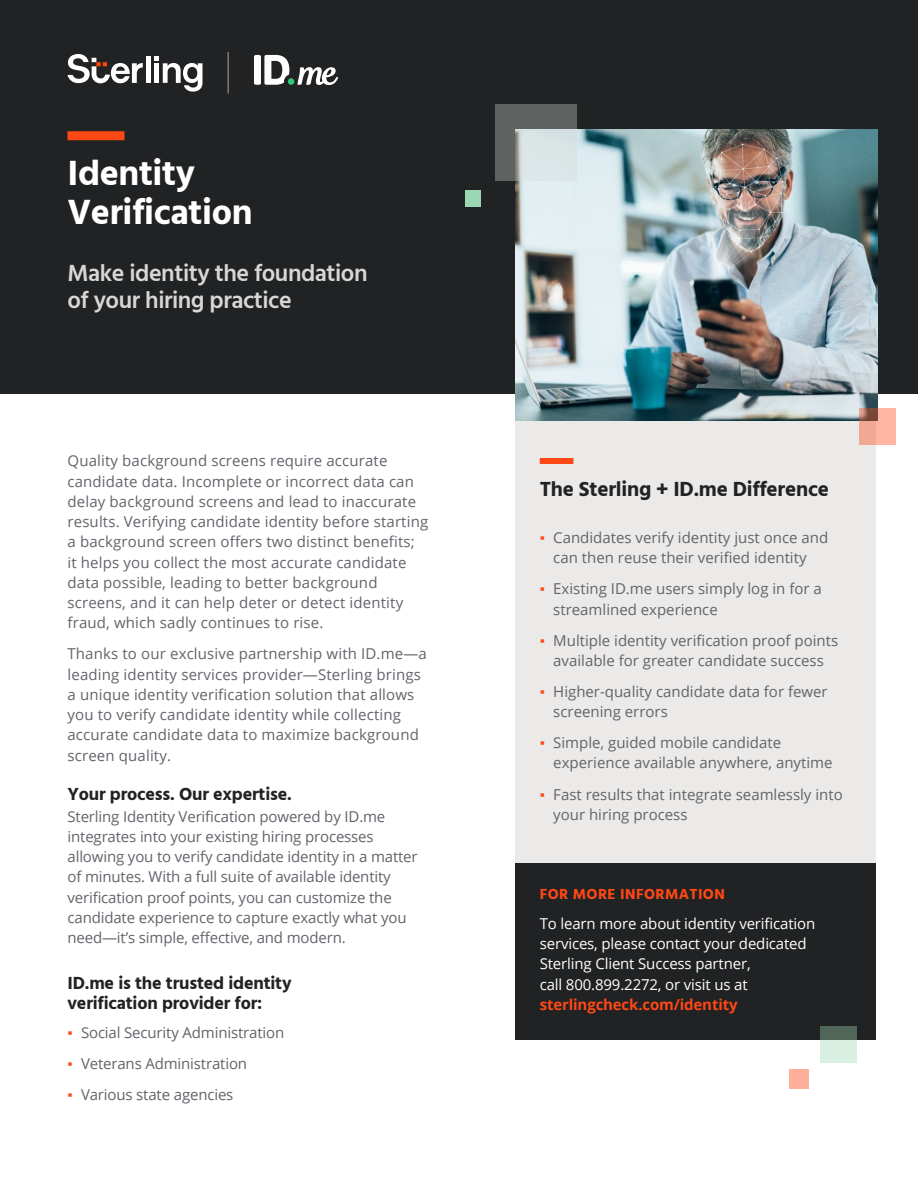
<style>
.page{position:relative;width:918px;height:1188px;background:#fff}
.page>*{position:absolute;margin:0;border:0;box-sizing:border-box;transform-origin:0 0}
.t1{font:700 36px/39px "Hind";letter-spacing:-.01em;color:#fff}
.t2{font:600 24px/27.8px "Hind";letter-spacing:-.02em;color:#d6d7d6}
.t3{font:700 21px "Hind";letter-spacing:-.01em;color:#212223}
.t4{font:700 18px/20.7px "Hind";letter-spacing:-.01em;color:#212223}
.t5{font:15px/20.2px "Open Sans";color:#61646a}
.t6{font:15px/20.2px "Open Sans";letter-spacing:-.01em;color:#fff}
.t7{font:700 15px "Open Sans";letter-spacing:-.01em;color:#fe4815}
.t8{font:700 15px "Hind";letter-spacing:.025em;color:#fe4815}
.s1{font-family:"Arial";color:#fe4815}
</style>
<div class="page">
<div style="left:0;top:0;width:918px;height:394px;background:#212223"></div>
<div style="left:146px;top:56px;width:5px;height:27px;background:#fff"></div>
<svg style="left:154px;top:56px;width:48px;height:36px"></svg>
<svg style="left:68px;top:54px;width:75px;height:29px"></svg>
<div style="left:516px;top:418px;width:360px;height:475px;background:#ebeae8"></div>
<div style="left:516px;top:863px;width:360px;height:177px;background:#212223"></div>
<hr style="left:228px;top:52px;width:1px;height:42px;background:#bdb7b0">
<img style="left:516px;top:129px;width:361px;height:291px">
<svg style="left:254px;top:55px;width:35px;height:30px"></svg>
<div style="left:288px;top:78px;width:6px;height:7px;background:#2fc877;border-radius:50%"></div>
<svg style="left:297px;top:67px;width:41px;height:18px"></svg>
<div style="left:465px;top:190px;width:16px;height:16px;background:#9cd7b3"></div>
<svg style="left:495px;top:104px;width:81px;height:77px;background:#9ba0a1"></svg>
<svg style="left:859px;top:408px;width:36px;height:36px"></svg>
<svg style="left:820px;top:1026px;width:37px;height:36px"></svg>
<div style="left:790px;top:1069px;width:19px;height:20px;background:#feb09a"></div>
<div style="left:68px;top:131px;width:56px;height:9px;background:#fe4815"></div>
<div style="left:540px;top:458px;width:33px;height:6px;background:#fe4815"></div>
<h1 class="t1" style="left:68px;top:154px;width:187px">Identity<br>Verification</h1>
<h2 class="t2" style="left:68px;top:260px;width:302px">Make identity the foundation of your hiring practice</h2>
<p class="t5" style="left:68px;top:450px;width:362px">Quality background screens require accurate candidate data. Incomplete or incorrect data can delay background screens and lead to inaccurate results. Verifying candidate identity before starting a background screen offers two distinct benefits;<br>it helps you collect the most accurate candidate data possible, leading to better background screens, and it can help deter or detect identity fraud, which sadly continues to rise.</p>
<p class="t5" style="left:68px;top:643px;width:361px">Thanks to our exclusive partnership with ID.me—a leading identity services provider—Sterling brings a unique identity verification solution that allows you to verify candidate identity while collecting accurate candidate data to maximize background screen quality.</p>
<p class="t4" style="left:68px;top:784px;width:226px">Your process. Our expertise.</p>
<p class="t5" style="left:68px;top:806px;width:352px">Sterling Identity Verification powered by ID.me integrates into your existing hiring processes allowing you to verify candidate identity in a matter of minutes. With a full suite of available identity verification proof points, you can customize the candidate experience to capture exactly what you need—it’s simple, effective, and modern.</p>
<p class="t4" style="left:68px;top:972px;width:226px">ID.me is the trusted identity verification provider for:</p>
<p class="t5" style="left:68px;top:1022px;width:218px"><span class="s1">▪</span> Social Security Administration</p>
<p class="t5" style="left:68px;top:1053px;width:181px"><span class="s1">▪</span> Veterans Administration</p>
<p class="t5" style="left:68px;top:1084px;width:167px"><span class="s1">▪</span> Various state agencies</p>
<h3 class="t3" style="left:540px;top:476px;width:291px">The Sterling + ID.me Difference</h3>
<p class="t5" style="left:540px;top:527px;width:290px;text-align:center"><span class="s1">▪</span> Candidates verify identity just once and can then reuse their verified identity</p>
<p class="t5" style="left:553px;top:578px;width:270px;text-indent:-14px"><span class="s1">▪</span> Existing ID.me users simply log in for a streamlined experience</p>
<p class="t5" style="left:540px;top:630px;width:300px;text-align:center"><span class="s1">▪</span> Multiple identity verification proof points available for greater candidate success</p>
<p class="t5" style="left:553px;top:681px;width:276px;text-indent:-14px"><span class="s1">▪</span> Higher-quality candidate data for fewer screening errors</p>
<p class="t5" style="left:553px;top:732px;width:281px;text-indent:-14px"><span class="s1">▪</span> Simple, guided mobile candidate experience available anywhere, anytime</p>
<p class="t5" style="left:553px;top:784px;width:291px;text-indent:-14px"><span class="s1">▪</span> Fast results that integrate seamlessly into your hiring process</p>
<p class="t8" style="left:540px;top:885px;width:187px">FOR MORE INFORMATION</p>
<p class="t6" style="left:540px;top:913px;width:277px">To learn more about identity verification services, please contact your dedicated Sterling Client Success partner,<br>call 800.899.2272, or visit us at</p>
<p class="t7" style="left:540px;top:994px;width:199px">sterlingcheck.com/identity</p>
</div>
